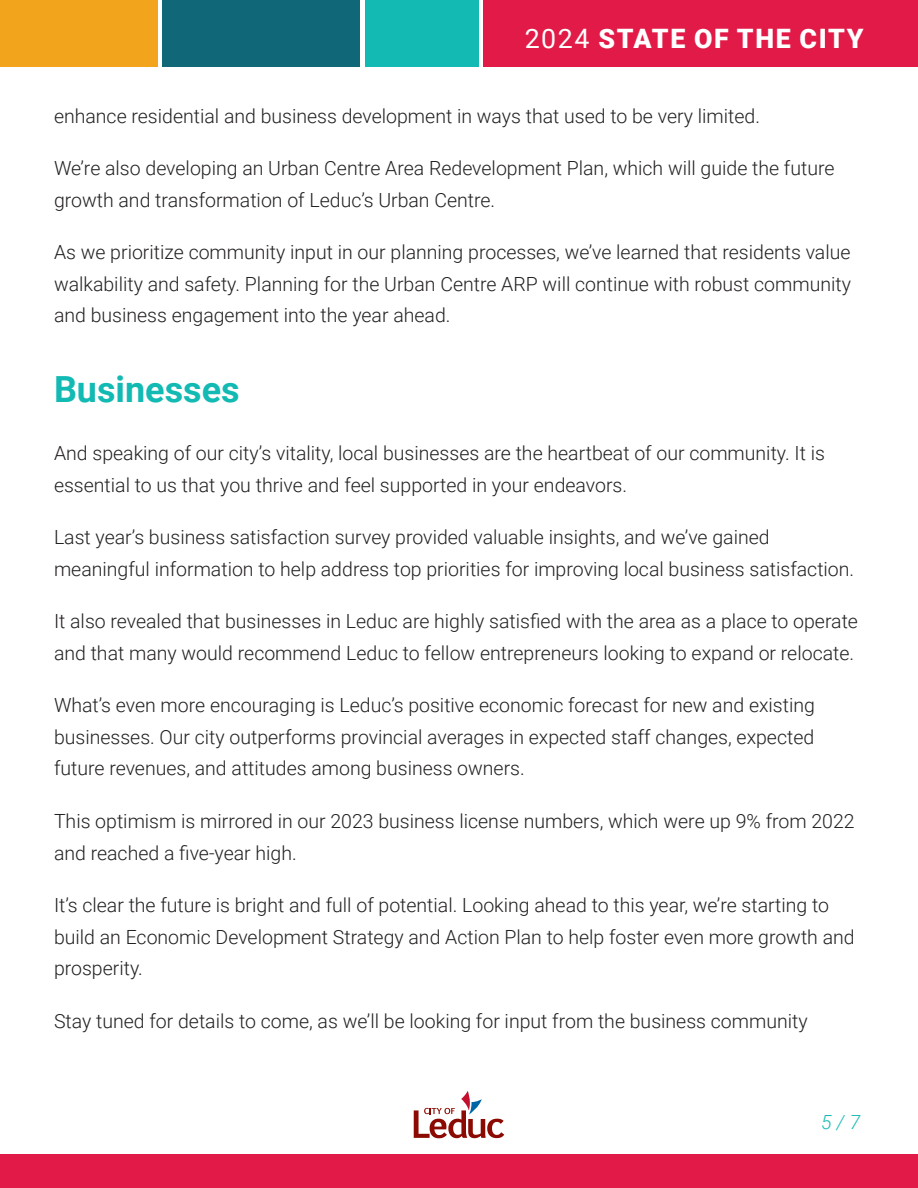
<style>
.page{position:relative;width:918px;height:1188px;background:#fff}
.page>*{position:absolute;margin:0;border:0;box-sizing:border-box;transform-origin:0 0}
.heading{font:700 36px "Roboto";color:#13bab3}
.t1{font:900 26.7px "Roboto";letter-spacing:.06em;color:#fff}
.body{font:300 19.5px/31.5px "Roboto";color:#231f20}
.t2{font:italic 300 19.5px "Roboto";color:#18bbb4}
.s1{font-weight:400}
</style>
<div class="page">
<svg style="left:414px;top:1091px;width:90px;height:47px"></svg>
<div style="left:0;top:1155px;width:918px;height:33px;background:#e21a47"></div>
<div style="left:484px;top:0;width:434px;height:66px;background:#e21a47"></div>
<div style="left:365px;top:0;width:114px;height:66px;background:#13bab3"></div>
<div style="left:162px;top:0;width:198px;height:66px;background:#106778"></div>
<div style="left:0;top:0;width:158px;height:66px;background:#f3a41d"></div>
<h2 class="t1" style="left:525px;top:20px;width:340px"><span class="s1">2024</span> STATE OF THE CITY</h2>
<p class="body" style="left:54px;top:99px;width:708px">enhance residential and business development in ways that used to be very limited.</p>
<p class="body" style="left:54px;top:152px;width:782px">We’re also developing an Urban Centre Area Redevelopment Plan, which will guide the future growth and transformation of Leduc’s Urban Centre.</p>
<p class="body" style="left:54px;top:236px;width:798px;text-align:justify">As we prioritize community input in our planning processes, we’ve learned that residents value walkability and safety. Planning for the Urban Centre ARP will continue with robust community and business engagement into the year ahead.</p>
<p class="heading" style="left:54px;top:364px;width:187px">Businesses</p>
<p class="body" style="left:54px;top:437px;width:773px">And speaking of our city’s vitality, local businesses are the heartbeat of our community. It is essential to us that you thrive and feel supported in your endeavors.</p>
<p class="body" style="left:54px;top:521px;width:802px">Last year’s business satisfaction survey provided valuable insights, and we’ve gained meaningful information to help address top priorities for improving local business satisfaction.</p>
<p class="body" style="left:54px;top:605px;width:806px">It also revealed that businesses in Leduc are highly satisfied with the area as a place to operate and that many would recommend Leduc to fellow entrepreneurs looking to expand or relocate.</p>
<p class="body" style="left:54px;top:689px;width:762px;text-align:justify">What’s even more encouraging is Leduc’s positive economic forecast for new and existing businesses. Our city outperforms provincial averages in expected staff changes, expected future revenues, and attitudes among business owners.</p>
<p class="body" style="left:54px;top:805px;width:802px">This optimism is mirrored in our 2023 business license numbers, which were up 9% from 2022 and reached a five-year high.</p>
<p class="body" style="left:54px;top:889px;width:802px">It’s clear the future is bright and full of potential. Looking ahead to this year, we’re starting to build an Economic Development Strategy and Action Plan to help foster even more growth and prosperity.</p>
<p class="body" style="left:54px;top:1004px;width:755px">Stay tuned for details to come, as we’ll be looking for input from the business community</p>
<p class="t2" style="left:821px;top:1109px;width:40px">5 / 7</p>
</div>
